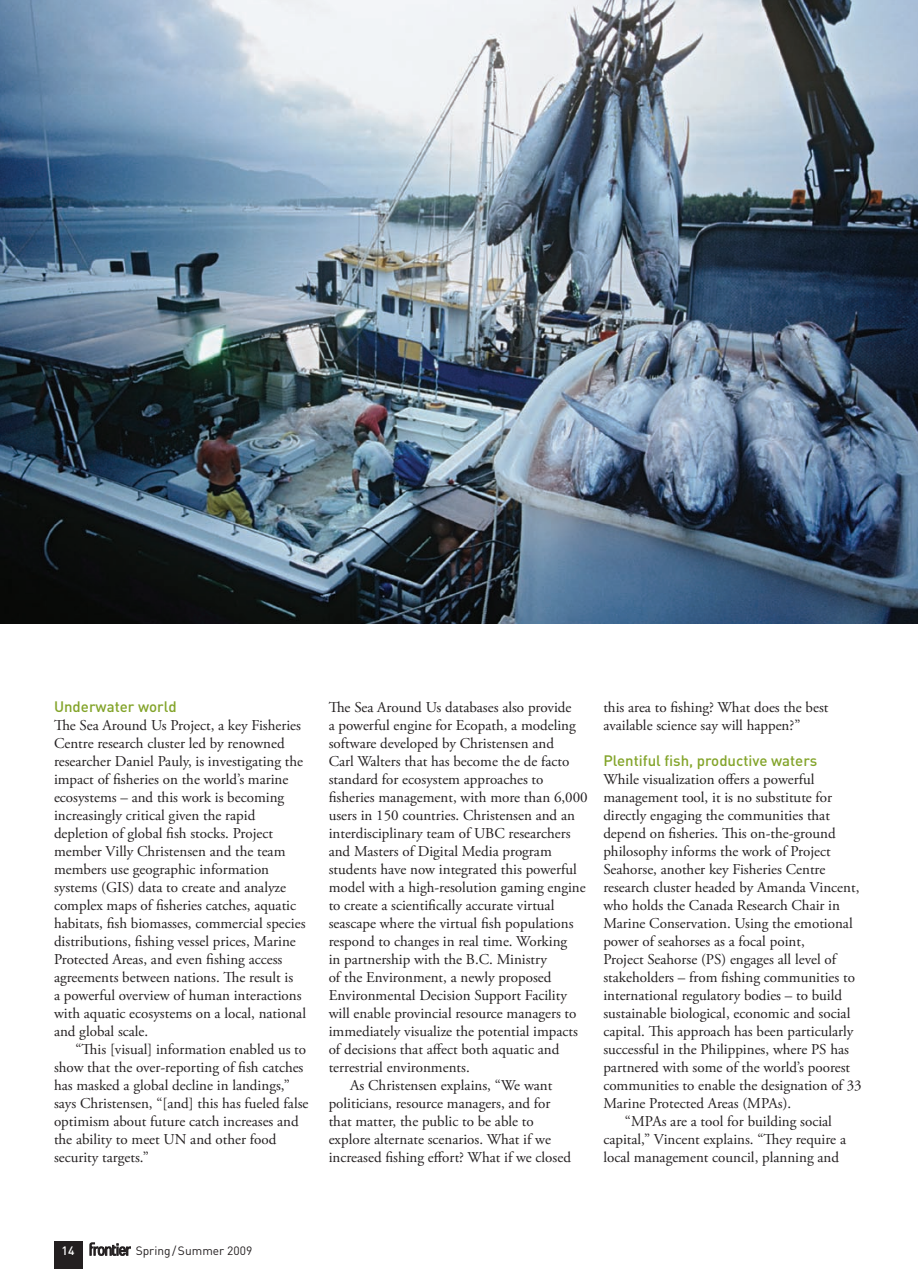
<style>
.page{position:relative;width:918px;height:1269px;background:#fff}
.page>*{position:absolute;margin:0;border:0;box-sizing:border-box;transform-origin:0 0}
.t1{font:15px/18px "Adobe Garamond Pro";color:#231f20}
.t2{font:500 15px "DIN";color:#83a42a}
.t3{font:12px "DIN";color:#231f20}
.t4{font:500 12px "DIN";color:#fff}
</style>
<div class="page">
<div style="left:54px;top:1241px;width:28px;height:28px;background:#231f20"></div>
<svg style="left:90px;top:1243px;width:41px;height:13px"></svg>
<img style="left:0;top:0;width:918px;height:624px">
<p class="t2" style="left:54px;top:697px;width:124px">Underwater world</p>
<p class="t1" style="left:54px;top:716px;width:254px">The Sea Around Us Project, a key Fisheries Centre research cluster led by renowned researcher Daniel Pauly, is investigating the impact of fisheries on the world’s marine ecosystems – and this work is becoming increasingly critical given the rapid depletion of global fish stocks. Project member Villy Christensen and the team members use geographic information systems (GIS) data to create and analyze complex maps of fisheries catches, aquatic habitats, fish biomasses, commercial species distributions, fishing vessel prices, Marine Protected Areas, and even fishing access agreements between nations. The result is<br>a powerful overview of human interactions with aquatic ecosystems on a local, national and global scale.</p>
<p class="t1" style="left:54px;top:1040px;width:256px;text-indent:22px">“This [visual] information enabled us to show that the over-reporting of fish catches has masked a global decline in landings,” says Christensen, “[and] this has fueled false optimism about future catch increases and the ability to meet UN and other food security targets.”</p>
<p class="t1" style="left:329px;top:698px;width:244px">The Sea Around Us databases also provide</p>
<p class="t1" style="left:329px;top:716px;width:249px">a powerful engine for Ecopath, a modeling</p>
<p class="t1" style="left:329px;top:734px;width:227px">software developed by Christensen and</p>
<p class="t1" style="left:329px;top:752px;width:242px">Carl Walters that has become the de facto</p>
<p class="t1" style="left:329px;top:770px;width:216px">standard for ecosystem approaches to</p>
<p class="t1" style="left:329px;top:788px;width:261px">fisheries management, with more than 6,000</p>
<p class="t1" style="left:329px;top:806px;width:248px">users in 150 countries. Christensen and an</p>
<p class="t1" style="left:329px;top:824px;width:243px">interdisciplinary team of UBC researchers</p>
<p class="t1" style="left:329px;top:842px;width:225px">and Masters of Digital Media program</p>
<p class="t1" style="left:329px;top:860px;width:250px">students have now integrated this powerful</p>
<p class="t1" style="left:329px;top:878px;width:259px">model with a high-resolution gaming engine</p>
<p class="t1" style="left:329px;top:896px;width:227px">to create a scientifically accurate virtual</p>
<p class="t1" style="left:329px;top:914px;width:246px">seascape where the virtual fish populations</p>
<p class="t1" style="left:329px;top:932px;width:240px">respond to changes in real time. Working</p>
<p class="t1" style="left:329px;top:950px;width:220px">in partnership with the B.C. Ministry</p>
<p class="t1" style="left:329px;top:968px;width:224px">of the Environment, a newly proposed</p>
<p class="t1" style="left:329px;top:986px;width:240px">Environmental Decision Support Facility</p>
<p class="t1" style="left:329px;top:1004px;width:249px">will enable provincial resource managers to</p>
<p class="t1" style="left:329px;top:1022px;width:251px">immediately visualize the potential impacts</p>
<p class="t1" style="left:329px;top:1040px;width:232px">of decisions that affect both aquatic and</p>
<p class="t1" style="left:329px;top:1058px;width:143px">terrestrial environments.</p>
<p class="t1" style="left:350px;top:1076px;width:204px">As Christensen explains, “We want</p>
<p class="t1" style="left:329px;top:1094px;width:223px">politicians, resource managers, and for</p>
<p class="t1" style="left:329px;top:1112px;width:207px">that matter, the public to be able to</p>
<p class="t1" style="left:329px;top:1130px;width:224px">explore alternate scenarios. What if we</p>
<p class="t1" style="left:329px;top:1148px;width:244px">increased fishing effort? What if we closed</p>
<p class="t1" style="left:603px;top:698px;width:227px">this area to fishing? What does the best available science say will happen?”</p>
<p class="t2" style="left:603px;top:751px;width:215px">Plentiful fish, productive waters</p>
<p class="t1" style="left:603px;top:770px;width:213px">While visualization offers a powerful</p>
<p class="t1" style="left:603px;top:788px;width:230px">management tool, it is no substitute for</p>
<p class="t1" style="left:603px;top:806px;width:228px">directly engaging the communities that</p>
<p class="t1" style="left:603px;top:824px;width:234px">depend on fisheries. This on-the-ground</p>
<p class="t1" style="left:603px;top:842px;width:229px">philosophy informs the work of Project</p>
<p class="t1" style="left:603px;top:860px;width:224px">Seahorse, another key Fisheries Centre</p>
<p class="t1" style="left:603px;top:878px;width:258px">research cluster headed by Amanda Vincent,</p>
<p class="t1" style="left:603px;top:896px;width:238px">who holds the Canada Research Chair in</p>
<p class="t1" style="left:603px;top:914px;width:251px">Marine Conservation. Using the emotional</p>
<p class="t1" style="left:603px;top:932px;width:203px">power of seahorses as a focal point,</p>
<p class="t1" style="left:603px;top:950px;width:234px">Project Seahorse (PS) engages all level of</p>
<p class="t1" style="left:603px;top:968px;width:253px">stakeholders – from fishing communities to</p>
<p class="t1" style="left:603px;top:986px;width:240px">international regulatory bodies – to build</p>
<p class="t1" style="left:603px;top:1004px;width:249px">sustainable biological, economic and social</p>
<p class="t1" style="left:603px;top:1022px;width:252px">capital. This approach has been particularly</p>
<p class="t1" style="left:603px;top:1040px;width:247px">successful in the Philippines, where PS has</p>
<p class="t1" style="left:603px;top:1058px;width:248px">partnered with some of the world’s poorest</p>
<p class="t1" style="left:603px;top:1076px;width:260px">communities to enable the designation of 33</p>
<p class="t1" style="left:603px;top:1094px;width:190px">Marine Protected Areas (MPAs).</p>
<p class="t1" style="left:625px;top:1112px;width:209px">“MPAs are a tool for building social</p>
<p class="t1" style="left:603px;top:1130px;width:244px">capital,” Vincent explains. “They require a</p>
<p class="t1" style="left:603px;top:1148px;width:237px">local management council, planning and</p>
<p class="t4" style="left:62px;top:1243px;width:14px">14</p>
<p class="t3" style="left:136px;top:1244px;width:118px">Spring/Summer 2009</p>
</div>
